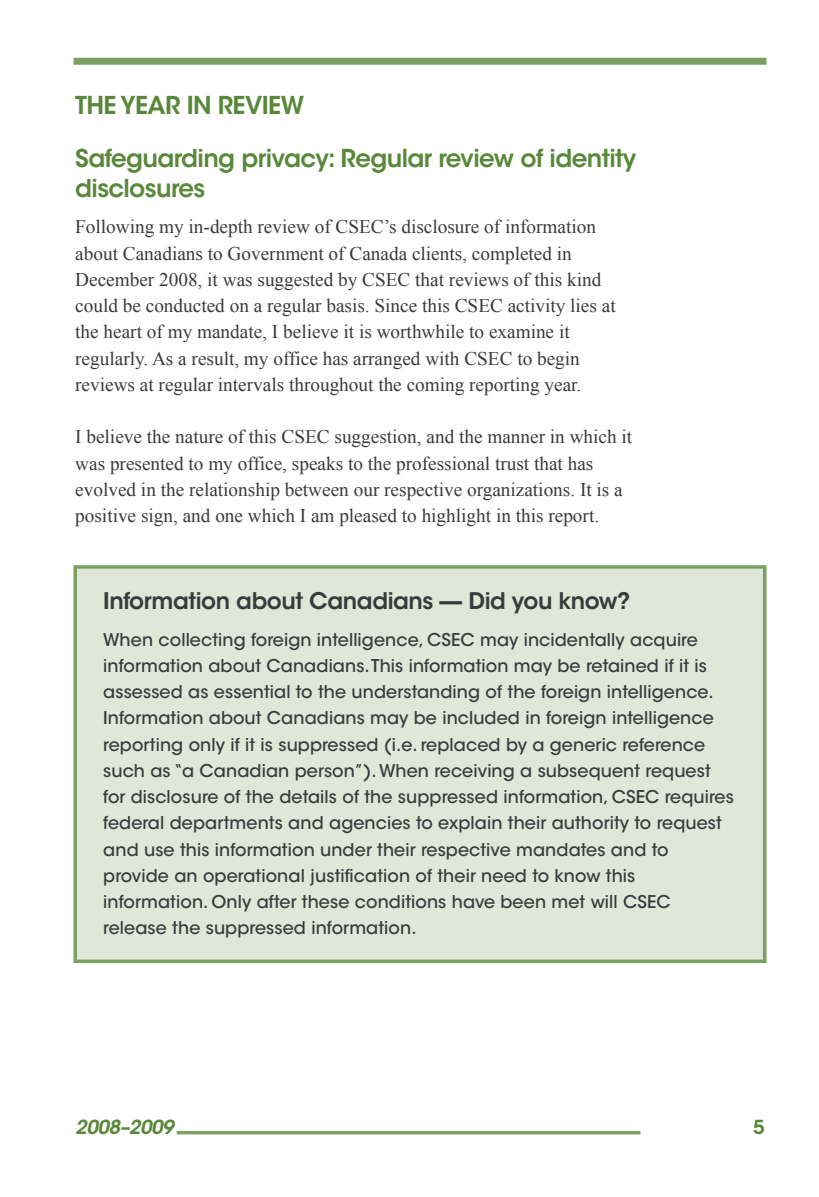
<style>
.page{position:relative;width:819px;height:1197px;background:#fff}
.page>*{position:absolute;margin:0;border:0;box-sizing:border-box;transform-origin:0 0}
.t1{font:600 24.5px/52.5px "ITC Avant Garde Std";letter-spacing:-.025em;color:#59883b}
.t2{font:600 22.75px "ITC Avant Garde Std";letter-spacing:-.02em;color:#393a3c}
.t3{font:19.25px/26.2px "Times New Roman";color:#393a3c}
.t4{font:italic 600 19.25px "ITC Avant Garde Std";letter-spacing:-.025em;color:#59883b}
.t5{font:600 19.25px "ITC Avant Garde Std";color:#59883b}
.t6{font:500 17.5px/26.2px "ITC Avant Garde Std";letter-spacing:.005em;color:#393a3c}
.s1{font-family:"Arial";font-weight:700}
</style>
<div class="page">
<div style="left:74px;top:58px;width:692px;height:7px;background:#7aa062"></div>
<hr style="left:177px;top:1131px;width:463px;height:3px;background:#7aa062">
<div style="left:77px;top:569px;width:686px;height:391px;background:#dee7d8"></div>
<div style="left:74px;top:565px;width:692px;height:398px;border:4px solid #7aa062"></div>
<h1 class="t1" style="left:75px;top:81px;width:563px">THE YEAR IN REVIEW<br>Safeguarding privacy: Regular review of identity</h1>
<h1 class="t1" style="left:75px;top:164px;width:131px">disclosures</h1>
<p class="t3" style="left:75px;top:214px;width:542px">Following my in-depth review of CSEC’s disclosure of information about Canadians to Government of Canada clients, completed in December 2008, it was suggested by CSEC that reviews of this kind could be conducted on a regular basis. Since this CSEC activity lies at the heart of my mandate, I believe it is worthwhile to examine it regularly. As a result, my office has arranged with CSEC to begin reviews at regular intervals throughout the coming reporting year.</p>
<p class="t3" style="left:75px;top:424px;width:559px">I believe the nature of this CSEC suggestion, and the manner in which it was presented to my office, speaks to the professional trust that has evolved in the relationship between our respective organizations. It is a positive sign, and one which I am pleased to highlight in this report.</p>
<h2 class="t2" style="left:103px;top:592px;width:529px">Information about Canadians <span class="s1">—</span> Did you know?</h2>
<p class="t6" style="left:103px;top:628px;width:632px">When collecting foreign intelligence, CSEC may incidentally acquire information about Canadians.This information may be retained if it is assessed as essential to the understanding of the foreign intelligence.<br>Information about Canadians may be included in foreign intelligence reporting only if it is suppressed (i.e. replaced by a generic reference such as “a Canadian person”).When receiving a subsequent request for disclosure of the details of the suppressed information, CSEC requires federal departments and agencies to explain their authority to request and use this information under their respective mandates and to provide an operational justification of their need to know this information. Only after these conditions have been met will CSEC release the suppressed information.</p>
<p class="t4" style="left:75px;top:1120px;width:100px">2008–2009</p>
<p class="t5" style="left:753px;top:1120px;width:13px">5</p>
</div>
